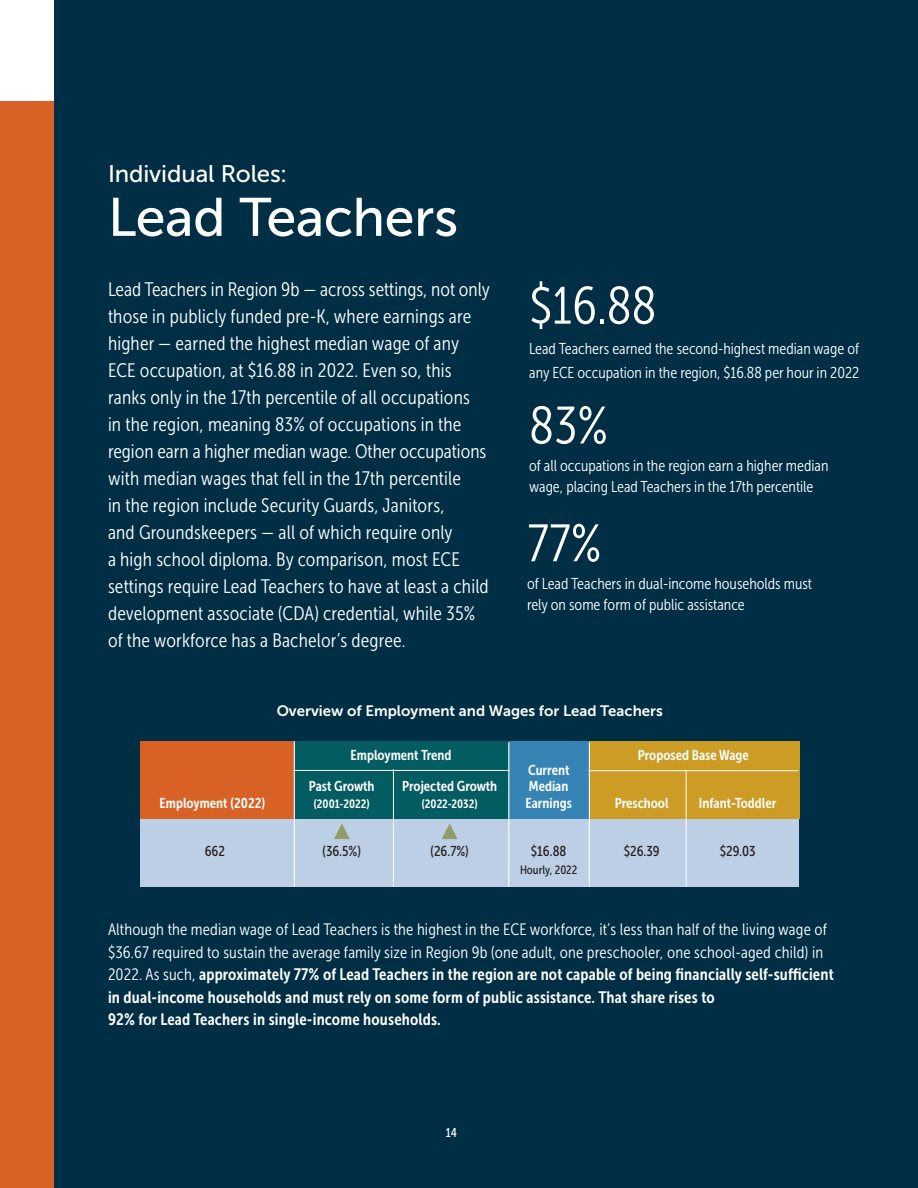
<style>
.page{position:relative;width:918px;height:1188px;background:#fff}
.page>*{position:absolute;margin:0;border:0;box-sizing:border-box;transform-origin:0 0}
.t1{font:54px "Museo Sans 500";letter-spacing:-.01em;color:#fff}
.t2{font:52.5px "Museo Sans Cond 300";color:#fff}
.t3{font:24px "Museo Sans 500";letter-spacing:-.005em;color:#fff}
.t4{font:19.5px/27px "Museo Sans Cond 300";letter-spacing:.01em;color:#fff}
.t5{font:16.5px/22.5px "Museo Sans Cond 300";letter-spacing:.01em;color:#fff}
.t6{font:15.75px/21px "Museo Sans Cond 300";color:#fff}
.t7{font:15px "Museo Sans 700";color:#fff}
.t8{font:14.25px "Museo Sans Cond 700";color:#fff}
.t9{font:14.25px "Museo Sans Cond 500";color:#231f20}
.t10{font:12.75px "Museo Sans Cond 500";color:#fff}
.t11{font:12px "Museo Sans Cond 700";color:#fff}
.t12{font:12px "Museo Sans Cond 500";color:#231f20}
.s1{font-family:"Museo Sans Cond 700"}
</style>
<div class="page">
<div style="left:54px;top:0;width:864px;height:1188px;background:#002f45"></div>
<div style="left:0;top:102px;width:54px;height:1086px;background:#d86126"></div>
<div style="left:140px;top:791px;width:659px;height:95px;background:#bdcfe5"></div>
<div style="left:566px;top:741px;width:233px;height:78px;background:#cc9c25"></div>
<div style="left:505px;top:741px;width:85px;height:78px;background:#3684b6"></div>
<div style="left:294px;top:741px;width:215px;height:78px;background:#035c62"></div>
<div style="left:140px;top:741px;width:154px;height:78px;background:#d86126"></div>
<hr style="left:293px;top:770px;width:217px;height:1px;background:#fff">
<hr style="left:508px;top:742px;width:1px;height:144px;background:#fff">
<hr style="left:589px;top:742px;width:1px;height:144px;background:#fff">
<hr style="left:393px;top:769px;width:1px;height:117px;background:#fff">
<hr style="left:589px;top:770px;width:209px;height:1px;background:#fff">
<hr style="left:686px;top:770px;width:1px;height:116px;background:#fff">
<hr style="left:294px;top:741px;width:1px;height:145px;background:#fff">
<svg style="left:334px;top:823px;width:16px;height:16px"></svg>
<svg style="left:442px;top:823px;width:16px;height:16px"></svg>
<p class="t3" style="left:108px;top:160px;width:181px">Individual Roles:</p>
<p class="t1" style="left:108px;top:188px;width:352px">Lead Teachers</p>
<p class="t4" style="left:108px;top:276px;width:383px">Lead Teachers in Region 9b — across settings, not only those in publicly funded pre-K, where earnings are higher — earned the highest median wage of any ECE occupation, at $16.88 in 2022. Even so, this ranks only in the 17th percentile of all occupations<br>in the region, meaning 83% of occupations in the region earn a higher median wage. Other occupations with median wages that fell in the 17th percentile<br>in the region include Security Guards, Janitors,<br>and Groundskeepers — all of which require only<br>a high school diploma. By comparison, most ECE settings require Lead Teachers to have at least a child development associate (CDA) credential, while 35% of the workforce has a Bachelor’s degree.</p>
<p class="t2" style="left:529px;top:277px;width:129px">$16.88</p>
<p class="t6" style="left:529px;top:336px;width:332px;line-height:24px">Lead Teachers earned the second-highest median wage of any ECE occupation in the region, $16.88 per hour in 2022</p>
<p class="t2" style="left:529px;top:397px;width:80px">83%</p>
<p class="t6" style="left:529px;top:455px;width:301px">of all occupations in the region earn a higher median wage, placing Lead Teachers in the 17th percentile</p>
<p class="t2" style="left:527px;top:515px;width:76px">77%</p>
<p class="t6" style="left:527px;top:573px;width:287px">of Lead Teachers in dual-income households must rely on some form of public assistance</p>
<p class="t7" style="left:277px;top:703px;width:388px">Overview of Employment and Wages for Lead Teachers</p>
<p class="t8" style="left:351px;top:747px;width:102px">Employment Trend</p>
<p class="t8" style="left:528px;top:762px;width:43px">Current</p>
<p class="t8" style="left:309px;top:778px;width:67px">Past Growth</p>
<p class="t8" style="left:402px;top:778px;width:97px">Projected Growth</p>
<p class="t8" style="left:529px;top:778px;width:41px">Median</p>
<p class="t8" style="left:638px;top:747px;width:113px">Proposed Base Wage</p>
<p class="t8" style="left:160px;top:795px;width:107px">Employment (2022)</p>
<p class="t11" style="left:314px;top:797px;width:57px">(2001-2022)</p>
<p class="t11" style="left:422px;top:797px;width:57px">(2022-2032)</p>
<p class="t8" style="left:525px;top:795px;width:48px">Earnings</p>
<p class="t8" style="left:615px;top:795px;width:55px">Preschool</p>
<p class="t8" style="left:699px;top:795px;width:79px">Infant-Toddler</p>
<p class="t9" style="left:205px;top:843px;width:22px">662</p>
<p class="t9" style="left:323px;top:843px;width:40px">(36.5%)</p>
<p class="t9" style="left:431px;top:843px;width:40px">(26.7%)</p>
<p class="t9" style="left:531px;top:843px;width:37px">$16.88</p>
<p class="t9" style="left:624px;top:843px;width:37px">$26.39</p>
<p class="t9" style="left:720px;top:843px;width:37px">$29.03</p>
<p class="t12" style="left:520px;top:863px;width:59px">Hourly, 2022</p>
<p class="t5" style="left:108px;top:918px;width:727px">Although the median wage of Lead Teachers is the highest in the ECE workforce, it’s less than half of the living wage of $36.67 required to sustain the average family size in Region 9b (one adult, one preschooler, one school-aged child) in 2022. As such, <span class="s1">approximately 77% of Lead Teachers in the region are not capable of being financially self-sufficient in dual-income households and must rely on some form of public assistance. That share rises to<br>92% for Lead Teachers in single-income households.</span></p>
<p class="t10" style="left:446px;top:1126px;width:13px">14</p>
</div>
